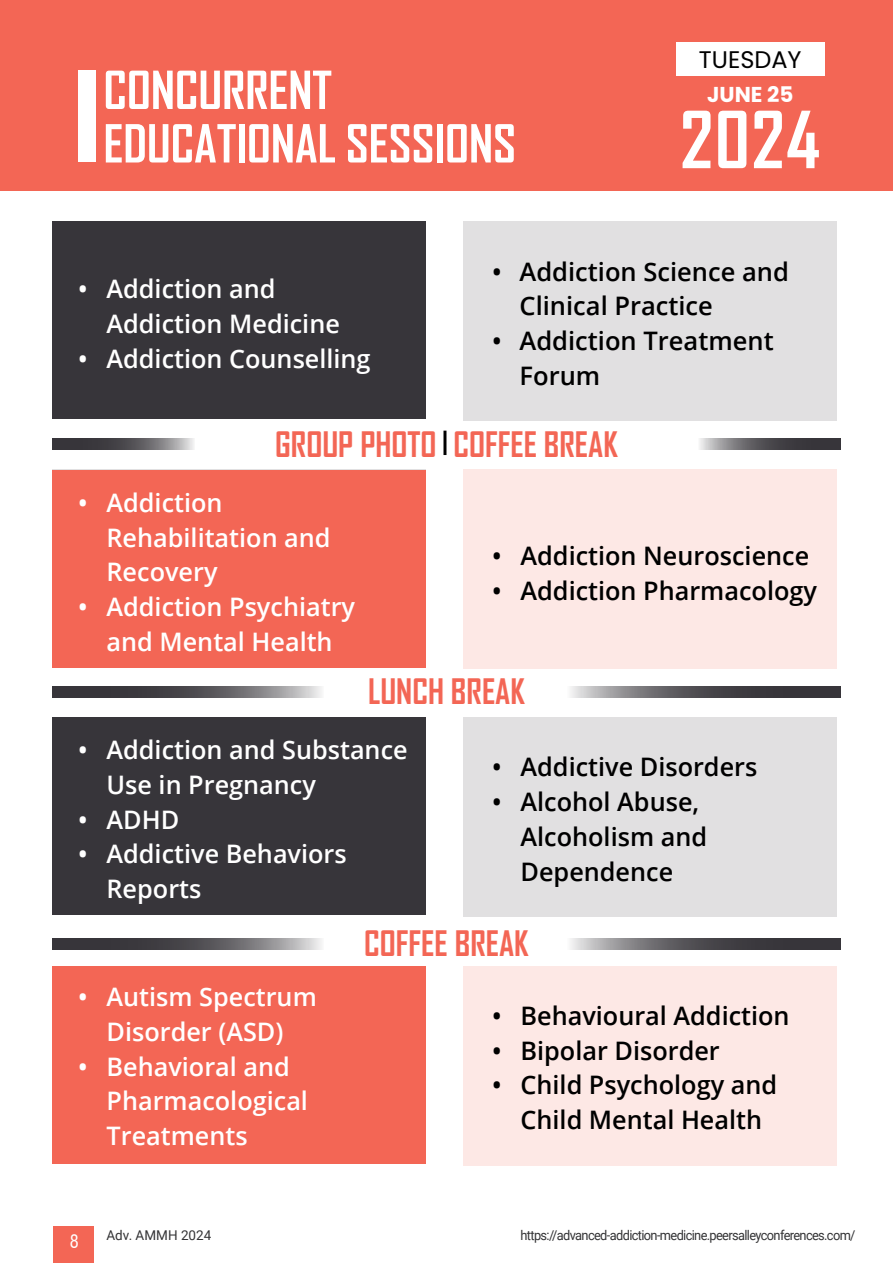
<style>
.page{position:relative;width:893px;height:1263px;background:#fff}
.page>*{position:absolute;margin:0;border:0;box-sizing:border-box;transform-origin:0 0}
.t1{font:700 75.3px "Agency FB";color:#fff}
.t2{font:700 50.25px/53.6px "Agency FB";color:#fff}
.t3{font:700 33.6px "Agency FB";color:#f36655}
.t4{font:600 25.5px/34.8px "Open Sans";color:#fff}
.t5{font:600 25.5px/34.8px "Open Sans";color:#000}
.t6{font:24px "Poppins";color:#000}
.t7{font:700 21.45px "Poppins";color:#fff}
.t8{font:condensed 18px "Swiss 721 BT";color:#fff}
.t9{font:13.5px "Roboto";letter-spacing:-.05em;color:#333335;scale:.95 1}
.t10{font:13.5px "Roboto";color:#333335}
</style>
<div class="page">
<div style="left:53px;top:1226px;width:41px;height:37px;background:#f36655"></div>
<div style="left:0;top:0;width:893px;height:190px;background:#f36655"></div>
<div style="left:79px;top:70px;width:17px;height:92px;background:#fff"></div>
<div style="left:676px;top:43px;width:148px;height:33px;background:#fff"></div>
<div style="left:53px;top:221px;width:373px;height:197px;background:#37353a"></div>
<div style="left:464px;top:221px;width:373px;height:199px;background:#e1e0e1"></div>
<div style="left:53px;top:718px;width:373px;height:197px;background:#37353a"></div>
<div style="left:464px;top:718px;width:373px;height:199px;background:#e1e0e1"></div>
<svg style="left:52px;top:686px;width:270px;height:11px;background:#626164"></svg>
<svg style="left:570px;top:686px;width:270px;height:11px;background:#636165"></svg>
<svg style="left:52px;top:438px;width:142px;height:11px;background:#626064"></svg>
<svg style="left:699px;top:438px;width:141px;height:11px;background:#636165"></svg>
<hr style="left:443px;top:431px;width:3px;height:24px;background:#000">
<svg style="left:52px;top:938px;width:270px;height:11px;background:#626164"></svg>
<svg style="left:570px;top:938px;width:270px;height:11px;background:#636165"></svg>
<div style="left:53px;top:470px;width:373px;height:197px;background:#f36655"></div>
<div style="left:464px;top:470px;width:373px;height:199px;background:#fde8e5"></div>
<div style="left:53px;top:966px;width:373px;height:198px;background:#f36655"></div>
<div style="left:464px;top:966px;width:373px;height:200px;background:#fde8e5"></div>
<h2 class="t2" style="left:104px;top:62px;width:414px">CONCURRENT<br>EDUCATIONAL SESSIONS</h2>
<p class="t6" style="left:699px;top:46px;width:104px">TUESDAY</p>
<p class="t7" style="left:707px;top:82px;width:88px">JUNE 25</p>
<h1 class="t1" style="left:680px;top:93px;width:142px">2024</h1>
<p class="t4" style="left:107px;top:271px;width:235px;text-indent:-29px">• Addiction and<br>Addiction Medicine</p>
<p class="t4" style="left:78px;top:340px;width:294px">• Addiction Counselling</p>
<p class="t5" style="left:520px;top:253px;width:271px;text-indent:-28px">• Addiction Science and<br>Clinical Practice</p>
<p class="t5" style="left:520px;top:323px;width:256px;text-indent:-28px">• Addiction Treatment<br>Forum</p>
<h3 class="t3" style="left:275px;top:423px;width:344px">GROUP PHOTO COFFEE BREAK</h3>
<p class="t4" style="left:107px;top:485px;width:226px;text-indent:-29px">• Addiction<br>Rehabilitation and<br>Recovery</p>
<p class="t4" style="left:78px;top:589px;width:279px;text-align:center">• Addiction Psychiatry and Mental Health</p>
<p class="t5" style="left:492px;top:538px;width:319px">• Addiction Neuroscience</p>
<p class="t5" style="left:492px;top:573px;width:326px">• Addiction Pharmacology</p>
<h3 class="t3" style="left:368px;top:671px;width:158px">LUNCH BREAK</h3>
<p class="t4" style="left:107px;top:732px;width:303px;text-indent:-29px">• Addiction and Substance<br>Use in Pregnancy</p>
<p class="t4" style="left:78px;top:801px;width:103px">• ADHD</p>
<p class="t4" style="left:107px;top:836px;width:242px;text-indent:-29px">• Addictive Behaviors<br>Reports</p>
<p class="t5" style="left:492px;top:749px;width:267px">• Addictive Disorders</p>
<p class="t5" style="left:521px;top:784px;width:188px;text-indent:-29px">• Alcohol Abuse,<br>Alcoholism and<br>Dependence</p>
<p class="t4" style="left:78px;top:979px;width:240px;text-align:center">• Autism Spectrum<br>Disorder (ASD)</p>
<p class="t4" style="left:107px;top:1048px;width:203px;text-indent:-29px">• Behavioral and<br>Pharmacological<br>Treatments</p>
<p class="t8" style="left:70px;top:1231px;width:10px">8</p>
<p class="t10" style="left:106px;top:1226px;width:106px">Adv. AMMH 2024</p>
<h3 class="t3" style="left:364px;top:923px;width:166px">COFFEE BREAK</h3>
<p class="t5" style="left:492px;top:998px;width:299px">• Behavioural Addiction</p>
<p class="t5" style="left:492px;top:1032px;width:229px">• Bipolar Disorder</p>
<p class="t5" style="left:492px;top:1067px;width:287px;text-align:center">• Child Psychology and<br>Child Mental Health</p>
<p class="t9" style="left:520px;top:1226px;width:354px">https://advanced-addiction-medicine.peersalleyconferences.com/</p>
</div>
